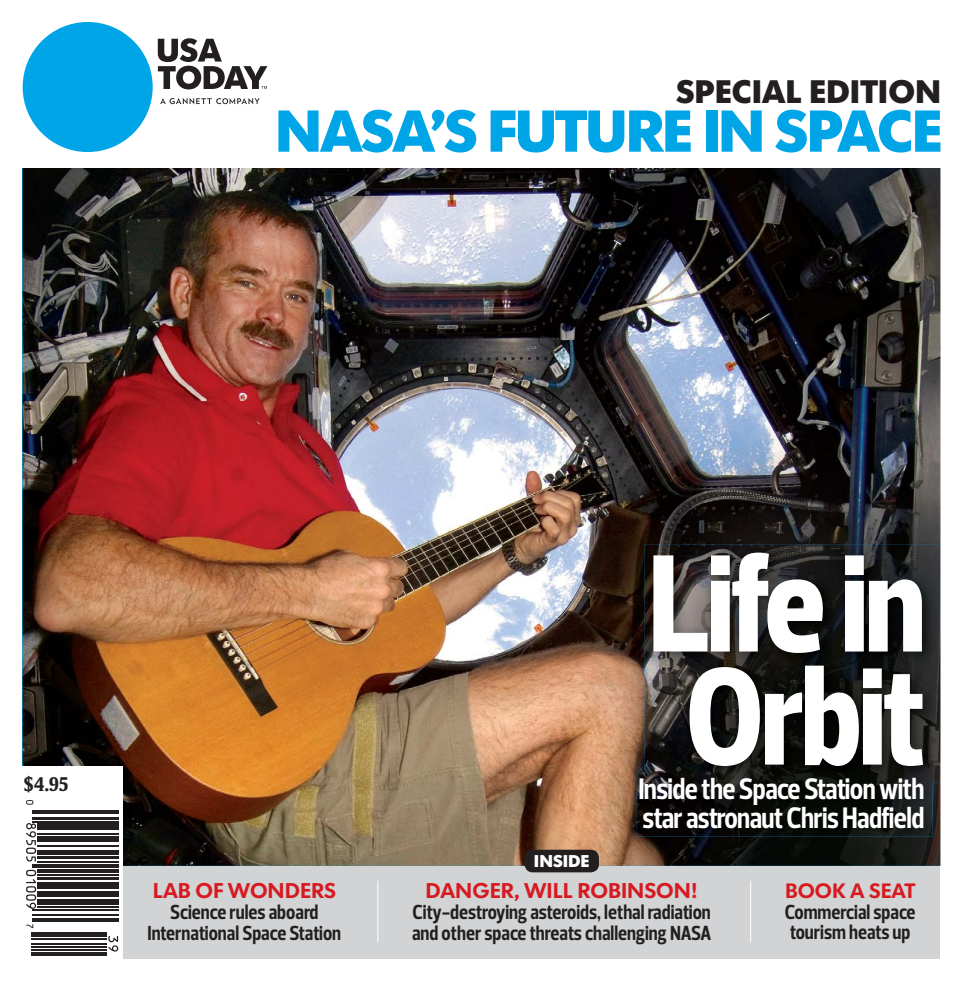
<style>
.page{position:relative;width:963px;height:981px;background:#fff}
.page>*{position:absolute;margin:0;border:0;box-sizing:border-box;transform-origin:0 0}
.t1{font:700 expanded 141.25px/113px "Prelo Condensed";letter-spacing:-.02em;color:#fff}
.t2{font:700 58.62px "Futura Today";letter-spacing:-.03em;color:#00a5e8}
.t3{font:700 32.38px "Futura Today";color:#231f20}
.t4{font:700 30.25px/29.2px "Prelo Condensed";letter-spacing:-.02em;color:#fff}
.t5{font:600 21.25px "Futura Today";color:#d71920}
.t6{font:700 20.75px/20.8px "Prelo Condensed";color:#231f20}
.t7{font:600 20.75px "Futura Today";color:#d71920}
.t8{font:700 18.75px "USAT Roman";color:#231f20;scale:.9 1}
.t9{font:700 17px "Futura Today";color:#fff}
</style>
<div class="page">
<img style="left:22px;top:168px;width:918px;height:697px">
<div style="left:22px;top:865px;width:918px;height:93px;background:#d1d3d4"></div>
<img style="left:644px;top:544px;width:294px;height:238px">
<svg style="left:158px;top:38px;width:109px;height:51px"></svg>
<svg style="left:160px;top:98px;width:99px;height:6px"></svg>
<div style="left:23px;top:22px;width:130px;height:130px;background:#00a5e8;border-radius:50%"></div>
<hr style="left:377px;top:880px;width:1px;height:61px;background:#fff">
<hr style="left:750px;top:880px;width:1px;height:61px;background:#fff">
<img style="left:636px;top:773px;width:296px;height:63px">
<img style="left:644px;top:773px;width:288px;height:9px">
<div style="left:524px;top:849px;width:74px;height:23px;background:#231f20;border-radius:8px"></div>
<div style="left:20px;top:765px;width:103px;height:194px;background:#fff"></div>
<svg style="left:26px;top:801px;width:92px;height:155px"></svg>
<svg style="left:26px;top:800px;width:7px;height:4px"></svg>
<hr style="left:32px;top:810px;width:86px;height:1px;background:#231f20">
<hr style="left:32px;top:812px;width:86px;height:1px;background:#231f20">
<hr style="left:32px;top:817px;width:86px;height:2px;background:#231f20">
<hr style="left:32px;top:820px;width:86px;height:1px;background:#231f20">
<hr style="left:37px;top:822px;width:81px;height:3px;background:#231f20">
<hr style="left:37px;top:826px;width:81px;height:4px;background:#231f20">
<hr style="left:37px;top:833px;width:81px;height:1px;background:#231f20">
<hr style="left:37px;top:835px;width:81px;height:3px;background:#231f20">
<hr style="left:37px;top:839px;width:81px;height:2px;background:#231f20">
<hr style="left:37px;top:845px;width:81px;height:1px;background:#231f20">
<hr style="left:37px;top:849px;width:81px;height:3px;background:#231f20">
<hr style="left:37px;top:853px;width:81px;height:1px;background:#231f20">
<svg style="left:26px;top:822px;width:10px;height:39px"></svg>
<hr style="left:37px;top:855px;width:81px;height:3px;background:#231f20">
<hr style="left:37px;top:861px;width:81px;height:1px;background:#231f20">
<hr style="left:32px;top:863px;width:86px;height:2px;background:#231f20">
<hr style="left:32px;top:866px;width:86px;height:1px;background:#231f20">
<svg style="left:37px;top:868px;width:81px;height:4px"></svg>
<hr style="left:37px;top:874px;width:81px;height:1px;background:#231f20">
<hr style="left:37px;top:876px;width:81px;height:3px;background:#231f20">
<hr style="left:37px;top:881px;width:81px;height:2px;background:#231f20">
<hr style="left:37px;top:884px;width:81px;height:4px;background:#231f20">
<hr style="left:37px;top:890px;width:81px;height:2px;background:#231f20">
<hr style="left:37px;top:893px;width:81px;height:3px;background:#231f20">
<hr style="left:37px;top:899px;width:81px;height:1px;background:#231f20">
<svg style="left:26px;top:869px;width:10px;height:39px"></svg>
<hr style="left:37px;top:901px;width:81px;height:3px;background:#231f20">
<hr style="left:37px;top:906px;width:81px;height:1px;background:#231f20">
<hr style="left:32px;top:909px;width:86px;height:1px;background:#231f20">
<hr style="left:32px;top:914px;width:86px;height:1px;background:#231f20">
<hr style="left:32px;top:917px;width:86px;height:1px;background:#231f20">
<hr style="left:32px;top:920px;width:86px;height:1px;background:#231f20">
<svg style="left:26px;top:923px;width:7px;height:4px"></svg>
<hr style="left:32px;top:931px;width:75px;height:1px;background:#231f20">
<hr style="left:32px;top:934px;width:75px;height:2px;background:#231f20">
<hr style="left:32px;top:937px;width:75px;height:1px;background:#231f20">
<hr style="left:32px;top:943px;width:75px;height:1px;background:#231f20">
<hr style="left:32px;top:945px;width:75px;height:1px;background:#231f20">
<svg style="left:108px;top:935px;width:10px;height:16px"></svg>
<hr style="left:32px;top:949px;width:75px;height:1px;background:#231f20">
<svg style="left:32px;top:951px;width:75px;height:4px"></svg>
<h3 class="t3" style="left:676px;top:71px;width:266px">SPECIAL EDITION</h3>
<h2 class="t2" style="left:275px;top:93px;width:669px">NASA’S FUTURE IN SPACE</h2>
<p class="t8" style="left:24px;top:771px;width:51px">$4.95</p>
<p class="t5" style="left:153px;top:877px;width:184px">LAB OF WONDERS</p>
<p class="t6" style="left:147px;top:901px;width:195px;text-align:center">Science rules aboard<br>International Space Station</p>
<h1 class="t1" style="left:648px;top:548px;width:279px">Life in<br>Orbit</h1>
<p class="t9" style="left:533px;top:849px;width:57px">INSIDE</p>
<h3 class="t4" style="left:638px;top:773px;width:287px">Inside the Space Station with star astronaut Chris Hadfield</h3>
<p class="t5" style="left:425px;top:877px;width:274px">DANGER, WILL ROBINSON!</p>
<p class="t6" style="left:412px;top:901px;width:301px">City-destroying asteroids, lethal radiation and other space threats challenging NASA</p>
<p class="t7" style="left:784px;top:877px;width:132px">BOOK A SEAT</p>
<p class="t6" style="left:784px;top:901px;width:132px">Commercial space tourism heats up</p>
</div>
